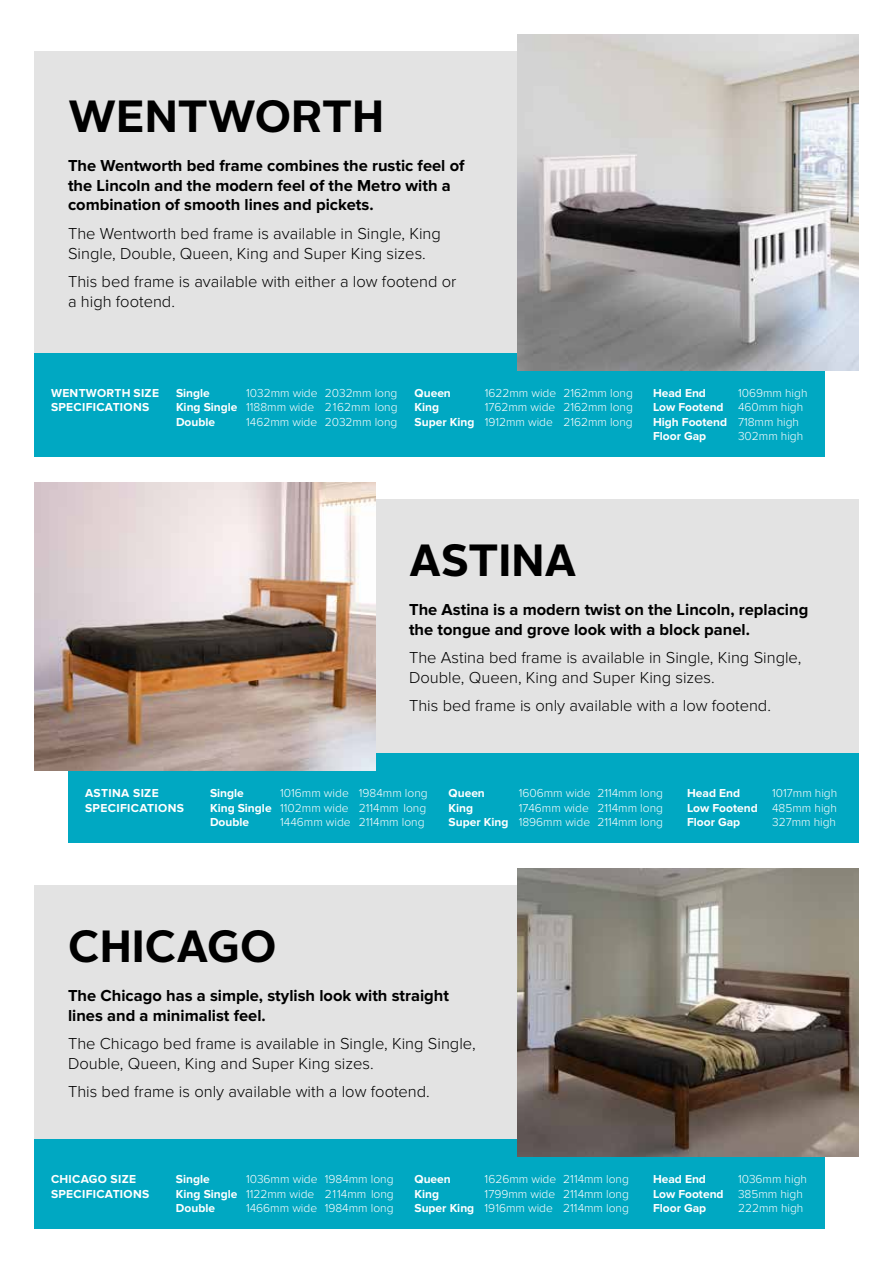
<style>
.page{position:relative;width:893px;height:1263px;background:#fff}
.page>*{position:absolute;margin:0;border:0;box-sizing:border-box;transform-origin:0 0}
.t1{font:700 45px "Alright Sans";color:#000}
.t2{font:300 16.5px/19.8px "Proxima Nova";color:#000}
.t3{font:700 16.5px/19.8px "Proxima Nova";color:#000}
.t4{font:300 12px/14.4px "Proxima Nova";color:#fff;text-align:justify}
.t5{font:700 12px/14.4px "Proxima Nova";color:#fff}
.t6{font:700 12px/14.4px "Proxima Nova";letter-spacing:.025em;color:#fff}
.t7{font:700 12px/14.4px "Proxima Nova";letter-spacing:.03em;color:#fff}
.s1{font-weight:700}
.s2{font-weight:300}
</style>
<div class="page">
<div style="left:34px;top:51px;width:791px;height:406px;background:#e3e3e3"></div>
<div style="left:34px;top:886px;width:791px;height:343px;background:#e3e3e3"></div>
<div style="left:34px;top:353px;width:791px;height:104px;background:#00a8c2"></div>
<div style="left:34px;top:1140px;width:791px;height:89px;background:#00a8c2"></div>
<div style="left:68px;top:500px;width:791px;height:343px;background:#e3e3e3"></div>
<div style="left:68px;top:754px;width:791px;height:89px;background:#00a8c2"></div>
<img style="left:518px;top:34px;width:341px;height:336px">
<img style="left:518px;top:869px;width:341px;height:287px">
<img style="left:34px;top:483px;width:341px;height:288px">
<h1 class="t1" style="left:68px;top:85px;width:318px">WENTWORTH</h1>
<h2 class="t3" style="left:68px;top:156px;width:398px">The Wentworth bed frame combines the rustic feel of the Lincoln and the modern feel of the Metro with a combination of smooth lines and pickets.</h2>
<h2 class="t2" style="left:68px;top:224px;width:374px">The Wentworth bed frame is available in Single, King<br>Single, Double, Queen, King and Super King sizes.</h2>
<h2 class="t2" style="left:68px;top:272px;width:390px">This bed frame is available with either a low footend or a high footend.</h2>
<p class="t6" style="left:51px;top:386px;width:110px">WENTWORTH SIZE<br>SPECIFICATIONS</p>
<p class="t5" style="left:176px;top:386px;width:35px">Single</p>
<p class="t4" style="left:176px;top:386px;width:223px;text-indent:70px">1032mm wide 2032mm long <span class="s1">King Single</span> 1188mm wide 2162mm long <span class="s1">Double</span></p>
<p class="t4" style="left:246px;top:415px;width:153px">1462mm wide 2032mm long</p>
<p class="t5" style="left:415px;top:386px;width:38px">Queen</p>
<p class="t4" style="left:485px;top:386px;width:150px">1622mm wide 2162mm long</p>
<p class="t5" style="left:415px;top:401px;width:26px">King</p>
<p class="t4" style="left:415px;top:401px;width:220px;text-align:right">1762mm wide 2162mm long<br><span class="s1">Super King</span> 1912mm wide 2162mm long</p>
<p class="t5" style="left:653px;top:386px;width:156px;text-indent:85px"><span class="s2">1069mm high<br></span>Low Footend <span class="s2">460mm high<br></span>High Footend <span class="s2">718mm high<br></span>Floor Gap</p>
<p class="t5" style="left:653px;top:386px;width:55px">Head End</p>
<p class="t4" style="left:738px;top:429px;width:67px">302mm high</p>
<h1 class="t1" style="left:409px;top:529px;width:169px">ASTINA</h1>
<h2 class="t3" style="left:409px;top:600px;width:401px">The Astina is a modern twist on the Lincoln, replacing the tongue and grove look with a block panel.</h2>
<h2 class="t2" style="left:409px;top:648px;width:394px">The Astina bed frame is available in Single, King Single,<br>Double, Queen, King and Super King sizes.</h2>
<h2 class="t2" style="left:409px;top:696px;width:363px">This bed frame is only available with a low footend.</h2>
<p class="t7" style="left:85px;top:787px;width:101px">ASTINA SIZE<br>SPECIFICATIONS</p>
<p class="t5" style="left:210px;top:787px;width:35px">Single</p>
<p class="t4" style="left:210px;top:786px;width:219px;text-align:left;text-indent:70px">1016mm wide 1984mm long<br><span class="s1">King Single</span> 1102mm wide 2114mm long<br><span class="s1">Double</span></p>
<p class="t4" style="left:280px;top:815px;width:146px">1446mm wide 2114mm long</p>
<p class="t5" style="left:449px;top:787px;width:38px">Queen</p>
<p class="t4" style="left:519px;top:786px;width:146px">1606mm wide 2114mm long</p>
<p class="t5" style="left:449px;top:801px;width:26px">King</p>
<p class="t4" style="left:449px;top:801px;width:216px;text-align:right">1746mm wide 2114mm long<br><span class="s1">Super King</span> 1896mm wide 2114mm long</p>
<p class="t4" style="left:687px;top:786px;width:152px;text-indent:85px">1017mm high <span class="s1">Low Footend</span> 485mm high <span class="s1">Floor Gap</span></p>
<p class="t5" style="left:687px;top:787px;width:55px">Head End</p>
<p class="t4" style="left:772px;top:815px;width:65px">327mm high</p>
<h1 class="t1" style="left:68px;top:915px;width:210px">CHICAGO</h1>
<h2 class="t3" style="left:68px;top:986px;width:383px">The Chicago has a simple, stylish look with straight lines and a minimalist feel.</h2>
<h2 class="t2" style="left:68px;top:1034px;width:409px">The Chicago bed frame is available in Single, King Single,<br>Double, Queen, King and Super King sizes.</h2>
<h2 class="t2" style="left:68px;top:1082px;width:363px">This bed frame is only available with a low footend.</h2>
<p class="t6" style="left:51px;top:1172px;width:100px">CHICAGO SIZE<br>SPECIFICATIONS</p>
<p class="t5" style="left:176px;top:1172px;width:35px">Single</p>
<p class="t4" style="left:176px;top:1172px;width:219px;text-indent:70px">1036mm wide 1984mm long <span class="s1">King Single</span> 1122mm wide 2114mm long <span class="s1">Double</span></p>
<p class="t4" style="left:246px;top:1201px;width:149px">1466mm wide 1984mm long</p>
<p class="t5" style="left:414px;top:1172px;width:38px">Queen</p>
<p class="t4" style="left:485px;top:1172px;width:146px">1626mm wide 2114mm long</p>
<p class="t5" style="left:414px;top:1187px;width:26px">King</p>
<p class="t4" style="left:414px;top:1187px;width:216px;text-align:right">1799mm wide 2114mm long<br><span class="s1">Super King</span> 1916mm wide 2114mm long</p>
<p class="t4" style="left:653px;top:1172px;width:155px;text-align:left;text-indent:85px">1036mm high<br><span class="s1">Low Footend</span> 385mm high<br><span class="s1">Floor Gap</span></p>
<p class="t5" style="left:653px;top:1172px;width:55px">Head End</p>
<p class="t4" style="left:738px;top:1201px;width:67px">222mm high</p>
</div>
